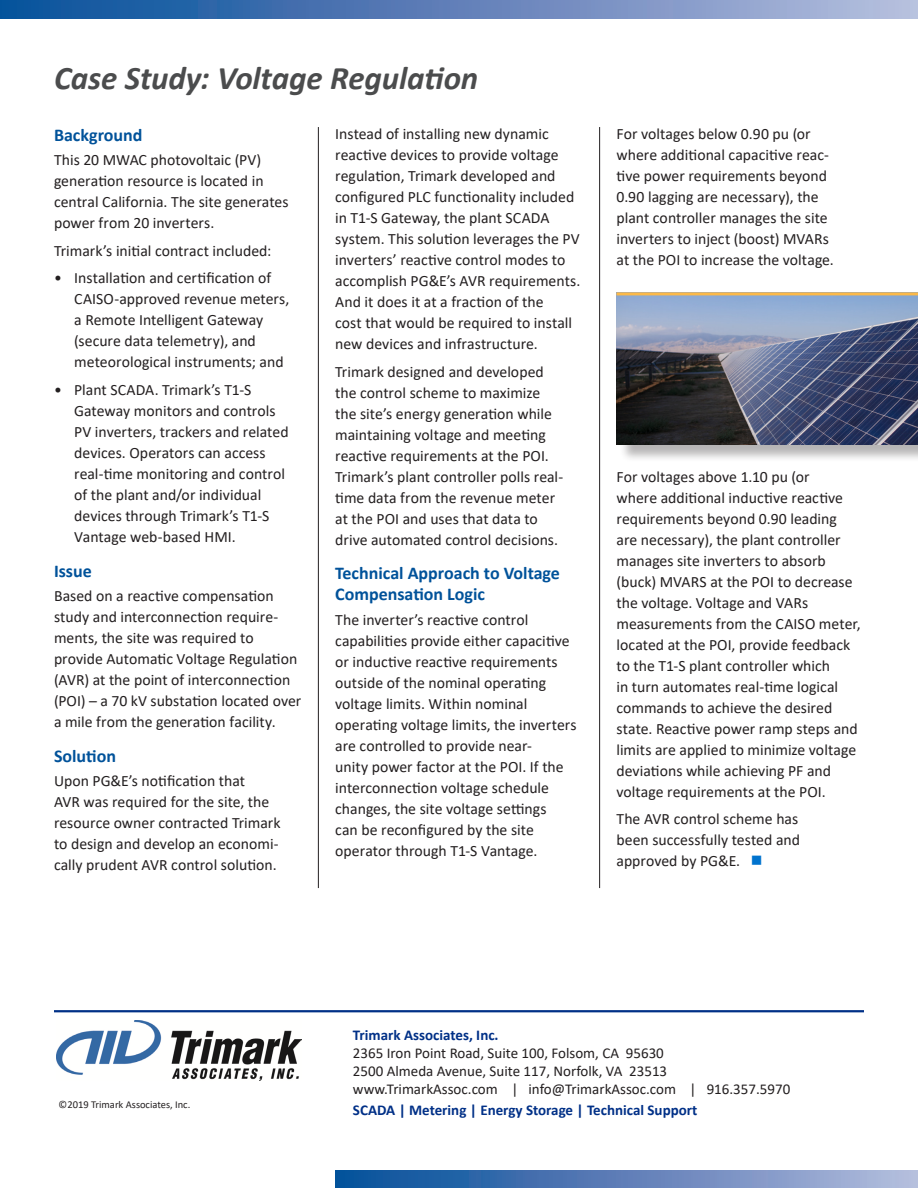
<style>
.page{position:relative;width:918px;height:1188px;background:#fff}
.page>*{position:absolute;margin:0;border:0;box-sizing:border-box;transform-origin:0 0}
.Title_1{font:italic 700 33px "Calibri";letter-spacing:-.005em;color:#4b4c4d}
.Headline_2{font:700 18px/21px "Calibri";color:#01529a}
.Body{font:15.75px/21px "Calibri";color:#231f20}
.t1{font:15px "Calibri";color:#231f20}
.t2{font:700 15px "Calibri";color:#003087}
.t3{font:10.5px "Calibri";color:#231f20}
.s1{color:#0073ce}
</style>
<div class="page">
<div style="left:335px;top:1170px;width:583px;height:18px;background:linear-gradient(to right,#024b98,#b7b9dc)"></div>
<div style="left:0;top:0;width:918px;height:19px;background:linear-gradient(to right,#054c99,#b9bbdc)"></div>
<div style="left:619px;top:295px;width:299px;height:168px;background:#231f20;opacity:.33"></div>
<img style="left:616px;top:295px;width:302px;height:149px">
<hr style="left:616px;top:292px;width:302px;height:3px;background:#fcb948">
<hr style="left:318px;top:127px;width:1px;height:761px;background:#231f20">
<hr style="left:599px;top:127px;width:1px;height:761px;background:#231f20">
<hr style="left:54px;top:1010px;width:810px;height:2px;background:#003087">
<img style="left:56px;top:1020px;width:245px;height:60px">
<p class="Title_1" style="left:54px;top:55px;width:426px">Case Study: Voltage Regulation</p>
<p class="Headline_2" style="left:54px;top:124px;width:90px">Background</p>
<p class="Body" style="left:54px;top:149px;width:236px">This 20 MWAC photovoltaic (PV) generation resource is located in central California. The site generates power from 20 inverters.</p>
<p class="Body" style="left:54px;top:240px;width:219px">Trimark’s initial contract included:</p>
<p class="Body" style="left:74px;top:267px;width:217px;text-indent:-20px">• Installation and certification of<br>CAISO-approved revenue meters, a Remote Intelligent Gateway (secure data telemetry), and meteorological instruments; and</p>
<p class="Body" style="left:74px;top:379px;width:216px;text-indent:-20px">• Plant SCADA. Trimark’s T1-S<br>Gateway monitors and controls<br>PV inverters, trackers and related devices. Operators can access real-time monitoring and control of the plant and/or individual devices through Trimark’s T1-S<br>Vantage web-based HMI.</p>
<p class="Headline_2" style="left:54px;top:560px;width:39px">Issue</p>
<p class="Body" style="left:54px;top:585px;width:249px">Based on a reactive compensation study and interconnection require&shy;ments, the site was required to provide Automatic Voltage Regulation (AVR) at the point of interconnection (POI) – a 70 kV substation located over a mile from the generation facility.</p>
<p class="Headline_2" style="left:54px;top:745px;width:64px">Solution</p>
<p class="Body" style="left:54px;top:770px;width:228px">Upon PG&amp;E’s notification that<br>AVR was required for the site, the resource owner contracted Trimark to design and develop an economi&shy;cally prudent AVR control solution.</p>
<p class="Body" style="left:335px;top:123px;width:247px">Instead of installing new dynamic reactive devices to provide voltage regulation, Trimark developed and configured PLC functionality included in T1-S Gateway, the plant SCADA system. This solution leverages the PV inverters’ reactive control modes to accomplish PG&amp;E’s AVR requirements.<br>And it does it at a fraction of the<br>cost that would be required to install new devices and infrastructure.</p>
<p class="Body" style="left:335px;top:360px;width:229px">Trimark designed and developed the control scheme to maximize the site’s energy generation while maintaining voltage and meeting reactive requirements at the POI.<br>Trimark’s plant controller polls real&shy;time data from the revenue meter at the POI and uses that data to drive automated control decisions.</p>
<p class="Headline_2" style="left:335px;top:562px;width:226px">Technical Approach to Voltage<br>Compensation Logic</p>
<p class="Body" style="left:335px;top:608px;width:243px">The inverter’s reactive control capabilities provide either capacitive or inductive reactive requirements outside of the nominal operating voltage limits. Within nominal operating voltage limits, the inverters are controlled to provide near-<br>unity power factor at the POI. If the interconnection voltage schedule changes, the site voltage settings<br>can be reconfigured by the site operator through T1-S Vantage.</p>
<p class="Body" style="left:616px;top:123px;width:219px">For voltages below 0.90 pu (or where additional capacitive reac&shy;tive power requirements beyond 0.90 lagging are necessary), the plant controller manages the site inverters to inject (boost) MVARs at the POI to increase the voltage.</p>
<p class="Body" style="left:616px;top:465px;width:246px">For voltages above 1.10 pu (or<br>where additional inductive reactive requirements beyond 0.90 leading are necessary), the plant controller manages site inverters to absorb (buck) MVARS at the POI to decrease the voltage. Voltage and VARs measurements from the CAISO meter, located at the POI, provide feedback to the T1-S plant controller which<br>in turn automates real-time logical commands to achieve the desired state. Reactive power ramp steps and limits are applied to minimize voltage deviations while achieving PF and voltage requirements at the POI.</p>
<p class="Body" style="left:616px;top:808px;width:185px;text-align:justify">The AVR control scheme has been successfully tested and approved by PG&amp;E. <span class="s1">■</span></p>
<p class="t3" style="left:59px;top:1097px;width:133px">©2019 Trimark Associates, Inc.</p>
<p class="t2" style="left:353px;top:1025px;width:147px">Trimark Associates, Inc.</p>
<p class="t1" style="left:353px;top:1043px;width:312px">2365 Iron Point Road, Suite 100, Folsom, CA 95630</p>
<p class="t1" style="left:353px;top:1061px;width:316px">2500 Almeda Avenue, Suite 117, Norfolk, VA 23513</p>
<p class="t1" style="left:353px;top:1079px;width:439px">www.TrimarkAssoc.com | info@TrimarkAssoc.com | 916.357.5970</p>
<p class="t2" style="left:353px;top:1100px;width:346px">SCADA | Metering | Energy Storage | Technical Support</p>
</div>
